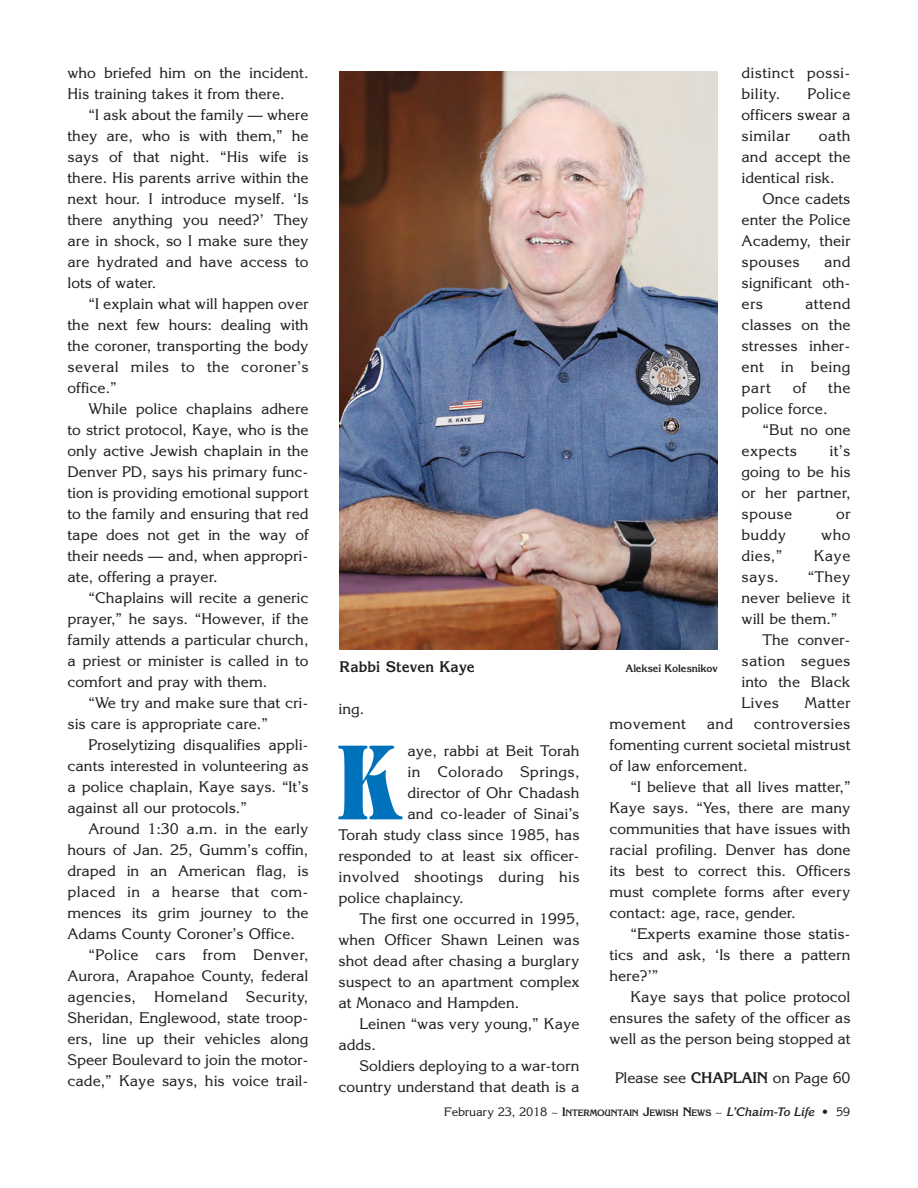
<style>
.page{position:relative;width:918px;height:1188px;background:#fff}
.page>*{position:absolute;margin:0;border:0;box-sizing:border-box;transform-origin:0 0}
.t1{font:800 103.05px "Tiffany";color:#0072bc;scale:.6 1}
.t2{font:15px/21px "Korinna";color:#231f20;text-align:justify}
.t3{font:15px/21px "Korinna";letter-spacing:.025em;color:#231f20}
.t4{font:700 15px "Korinna";color:#231f20}
.t5{font:12px "Korinna";letter-spacing:-.01em;color:#231f20}
.t6{font:700 10.5px "Korinna";letter-spacing:-.015em;color:#231f20}
.s1{font-weight:700}
.s2{font-weight:700;font-size:9px}
.s3{font-weight:700;font-style:italic}
</style>
<div class="page">
<img style="left:340px;top:71px;width:378px;height:578px">
<p class="t2" style="left:68px;top:63px;width:243px">who briefed him on the incident.<br>His training takes it from there.</p>
<p class="t2" style="left:68px;top:105px;width:243px;text-indent:21px">“I ask about the family — where they are, who is with them,” he says of that night. “His wife is there. His parents arrive within the next hour. I introduce myself. ‘Is there anything you need?’ They are in shock, so I make sure they are hydrated and have access to lots of water.</p>
<p class="t2" style="left:68px;top:294px;width:243px;text-indent:21px">“I explain what will happen over the next few hours: dealing with the coroner, transporting the body several miles to the coroner’s office.”</p>
<p class="t2" style="left:68px;top:399px;width:243px;text-indent:21px">While police chaplains adhere to strict protocol, Kaye, who is the only active Jewish chaplain in the Denver PD, says his primary func&shy;tion is providing emotional support to the family and ensuring that red tape does not get in the way of their needs — and, when appropri&shy;ate, offering a prayer.</p>
<p class="t2" style="left:68px;top:588px;width:243px;text-indent:21px">“Chaplains will recite a generic prayer,” he says. “However, if the family attends a particular church, a priest or minister is called in to comfort and pray with them.</p>
<p class="t2" style="left:67px;top:693px;width:243px;text-indent:21px">“We try and make sure that cri&shy;sis care is appropriate care.”</p>
<p class="t2" style="left:67px;top:735px;width:243px;text-indent:21px">Proselytizing disqualifies appli&shy;cants interested in volunteering as a police chaplain, Kaye says. “It’s against all our protocols.”</p>
<p class="t2" style="left:88px;top:819px;width:222px">Around 1:30 a.m. in the early</p>
<p class="t2" style="left:67px;top:840px;width:243px">hours of Jan. 25, Gumm’s coffin,</p>
<p class="t2" style="left:67px;top:861px;width:243px">draped in an American flag, is</p>
<p class="t3" style="left:67px;top:882px;width:243px">placed in a hearse that com-</p>
<p class="t2" style="left:67px;top:903px;width:243px">mences its grim journey to the</p>
<p class="t2" style="left:67px;top:924px;width:229px">Adams County Coroner’s Office.</p>
<p class="t3" style="left:88px;top:945px;width:222px">“Police cars from Denver,</p>
<p class="t2" style="left:67px;top:966px;width:243px">Aurora, Arapahoe County, federal</p>
<p class="t3" style="left:67px;top:987px;width:243px">agencies, Homeland Security,</p>
<p class="t2" style="left:67px;top:1008px;width:243px">Sheridan, Englewood, state troop-</p>
<p class="t2" style="left:67px;top:1029px;width:243px">ers, line up their vehicles along</p>
<p class="t2" style="left:67px;top:1050px;width:243px">Speer Boulevard to join the motor-</p>
<p class="t2" style="left:67px;top:1071px;width:243px">cade,” Kaye says, his voice trail-</p>
<p class="t3" style="left:742px;top:63px;width:110px">distinct possi&shy;bility.</p>
<p class="t2" style="left:742px;top:84px;width:110px;text-indent:66px">Police officers swear a similar</p>
<p class="t2" style="left:742px;top:126px;width:110px;text-indent:77px">oath and accept the identical risk.</p>
<p class="t2" style="left:742px;top:189px;width:110px;text-indent:21px">Once cadets enter the Police Academy, their spouses</p>
<p class="t2" style="left:742px;top:252px;width:110px;text-indent:82px">and significant oth&shy;ers</p>
<p class="t2" style="left:742px;top:294px;width:110px;text-indent:64px">attend classes on the stresses inher&shy;ent in being part</p>
<p class="t2" style="left:793px;top:378px;width:15px">of</p>
<p class="t2" style="left:828px;top:378px;width:24px">the</p>
<p class="t2" style="left:742px;top:399px;width:87px">police force.</p>
<p class="t2" style="left:763px;top:420px;width:89px">“But no one</p>
<p class="t3" style="left:742px;top:441px;width:57px">expects</p>
<p class="t2" style="left:742px;top:441px;width:110px;text-indent:88px">it’s going to be his or her partner, spouse</p>
<p class="t2" style="left:836px;top:504px;width:16px">or</p>
<p class="t2" style="left:742px;top:525px;width:46px">buddy</p>
<p class="t2" style="left:821px;top:525px;width:31px">who</p>
<p class="t2" style="left:742px;top:546px;width:42px">dies,”</p>
<p class="t2" style="left:814px;top:546px;width:38px">Kaye</p>
<p class="t2" style="left:742px;top:567px;width:39px">says.</p>
<p class="t2" style="left:808px;top:567px;width:44px">“They</p>
<p class="t2" style="left:742px;top:588px;width:110px">never believe it</p>
<p class="t2" style="left:742px;top:609px;width:97px">will be them.”</p>
<p class="t2" style="left:763px;top:630px;width:89px">The conver-</p>
<p class="t3" style="left:742px;top:651px;width:110px">sation segues</p>
<p class="t2" style="left:742px;top:672px;width:110px">into the Black</p>
<p class="t2" style="left:742px;top:693px;width:39px">Lives</p>
<p class="t2" style="left:805px;top:693px;width:47px">Matter</p>
<p class="t4" style="left:340px;top:658px;width:137px">Rabbi Steven Kaye</p>
<p class="t6" style="left:625px;top:662px;width:94px">Aleksei Kolesnikov</p>
<p class="t2" style="left:338px;top:699px;width:27px">ing.</p>
<h1 class="t1" style="left:339px;top:724px;width:93px">K</h1>
<p class="t2" style="left:408px;top:741px;width:174px">aye, rabbi at Beit Torah</p>
<p class="t3" style="left:610px;top:714px;width:78px">movement</p>
<p class="t2" style="left:707px;top:714px;width:28px">and</p>
<p class="t2" style="left:610px;top:714px;width:243px;text-indent:144px">controversies fomenting current societal mistrust of law enforcement.</p>
<p class="t2" style="left:610px;top:777px;width:243px;text-indent:21px">“I believe that all lives matter,” Kaye says. “Yes, there are many communities that have issues with racial profiling. Denver has done its best to correct this. Officers must complete forms after every contact: age, race, gender.</p>
<p class="t2" style="left:610px;top:924px;width:243px;text-indent:21px">“Experts examine those statis&shy;tics and ask, ‘Is there a pattern here?’”</p>
<p class="t2" style="left:610px;top:987px;width:243px;text-indent:21px">Kaye says that police protocol ensures the safety of the officer as well as the person being stopped at</p>
<p class="t2" style="left:615px;top:1068px;width:237px">Please see <span class="s1">CHAPLAIN</span> on Page 60</p>
<p class="t3" style="left:408px;top:762px;width:174px">in Colorado Springs,</p>
<p class="t2" style="left:408px;top:783px;width:174px">director of Ohr Chadash</p>
<p class="t2" style="left:408px;top:804px;width:174px">and co-leader of Sinai’s</p>
<p class="t2" style="left:339px;top:825px;width:243px">Torah study class since 1985, has</p>
<p class="t2" style="left:339px;top:846px;width:243px">responded to at least six officer-</p>
<p class="t3" style="left:339px;top:867px;width:243px">involved shootings during his</p>
<p class="t2" style="left:339px;top:888px;width:127px">police chaplaincy.</p>
<p class="t2" style="left:360px;top:909px;width:222px">The first one occurred in 1995,</p>
<p class="t2" style="left:339px;top:930px;width:243px">when Officer Shawn Leinen was</p>
<p class="t2" style="left:339px;top:951px;width:243px">shot dead after chasing a burglary</p>
<p class="t2" style="left:339px;top:972px;width:243px">suspect to an apartment complex</p>
<p class="t2" style="left:339px;top:993px;width:182px">at Monaco and Hampden.</p>
<p class="t2" style="left:360px;top:1014px;width:222px">Leinen “was very young,” Kaye</p>
<p class="t2" style="left:339px;top:1035px;width:39px">adds.</p>
<p class="t2" style="left:360px;top:1056px;width:221px">Soldiers deploying to a war-torn</p>
<p class="t2" style="left:339px;top:1077px;width:243px">country understand that death is a</p>
<p class="t5" style="left:444px;top:1105px;width:408px">February 23, 2018 ~ <span class="s1">I</span><span class="s2">NTERMOUNTAIN</span> <span class="s1">J</span><span class="s2">EWISH</span> <span class="s1">N</span><span class="s2">EWS</span> ~ <span class="s3">L’Chaim-To Life</span> • 59</p>
</div>
